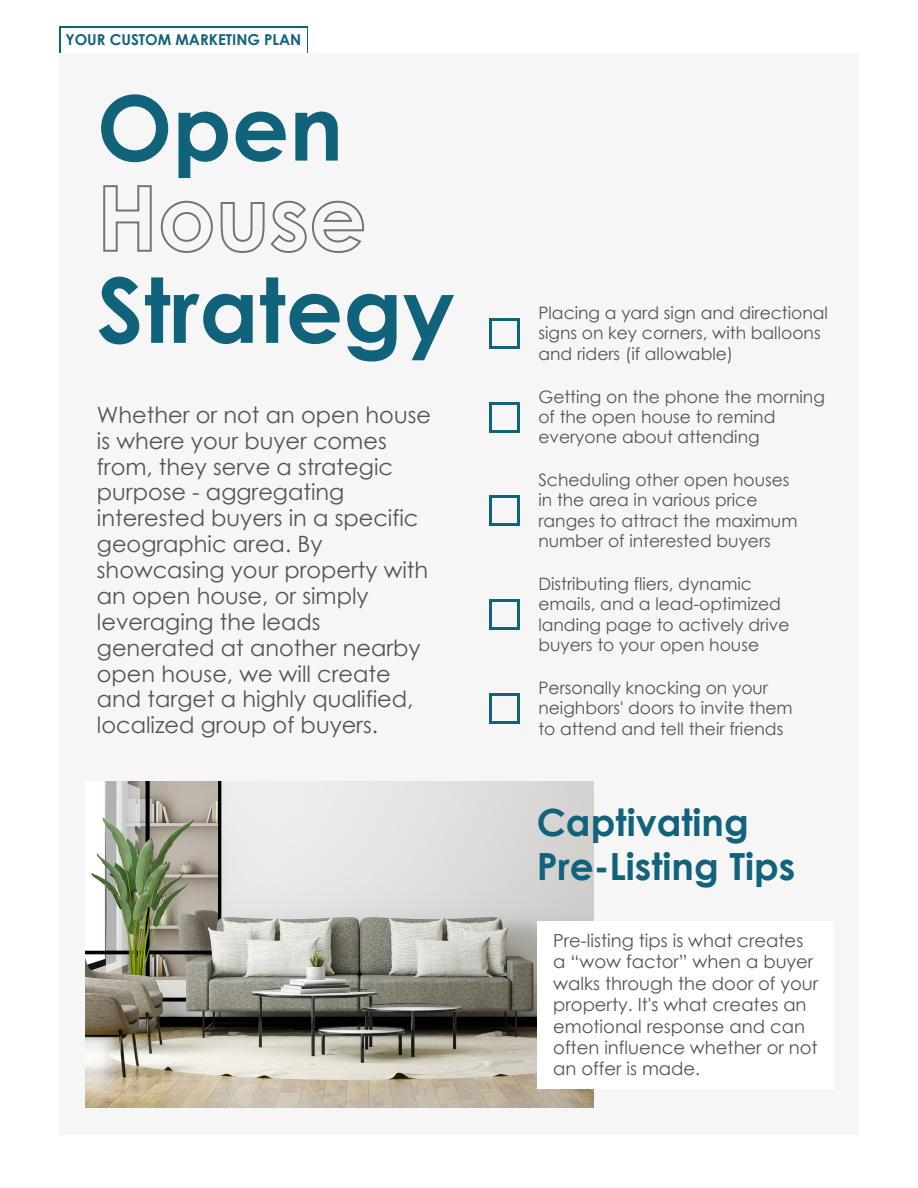
<style>
.page{position:relative;width:918px;height:1188px;background:#fff}
.page>*{position:absolute;margin:0;border:0;box-sizing:border-box;transform-origin:0 0}
.t1{font:700 89.85px/182.2px "Century Gothic";color:#11627b}
.t2{font:700 37.5px/43.8px "Century Gothic";color:#11627b}
.t3{font:22.5px/25.8px "Century Gothic";color:#545454}
.t4{font:18px/21.3px "Century Gothic";color:#545454}
.t5{font:17.1px/20.4px "Century Gothic";color:#545454}
.t6{font:700 15px "Century Gothic";color:#11627b}
</style>
<div class="page">
<div style="left:59px;top:26px;width:249px;height:28px;background:#11627b"></div>
<div style="left:61px;top:28px;width:245px;height:27px;background:#fff"></div>
<div style="left:59px;top:53px;width:799px;height:1082px;background:#f6f6f6"></div>
<div style="left:489px;top:318px;width:31px;height:31px;background:#11627b"></div>
<div style="left:492px;top:321px;width:25px;height:25px;background:#f6f6f6"></div>
<div style="left:489px;top:402px;width:31px;height:30px;background:#11627b"></div>
<div style="left:492px;top:405px;width:25px;height:24px;background:#f6f6f6"></div>
<div style="left:489px;top:496px;width:31px;height:30px;background:#11627b"></div>
<div style="left:492px;top:498px;width:25px;height:25px;background:#f6f6f6"></div>
<div style="left:489px;top:599px;width:31px;height:31px;background:#11627b"></div>
<div style="left:492px;top:602px;width:25px;height:25px;background:#f6f6f6"></div>
<div style="left:489px;top:693px;width:31px;height:30px;background:#11627b"></div>
<div style="left:492px;top:696px;width:25px;height:25px;background:#f6f6f6"></div>
<img style="left:86px;top:782px;width:507px;height:326px">
<div style="left:537px;top:921px;width:297px;height:168px;background:#fff"></div>
<svg style="left:103px;top:185px;width:261px;height:68px"></svg>
<p class="t6" style="left:65px;top:30px;width:237px">YOUR CUSTOM MARKETING PLAN</p>
<h1 class="t1" style="left:97px;top:34px;width:359px">Open<br>Strategy</h1>
<p class="t3" style="left:97px;top:401px;width:336px">Whether or not an open house is where your buyer comes from, they serve a strategic purpose - aggregating interested buyers in a specific geographic area. By showcasing your property with an open house, or simply leveraging the leads generated at another nearby open house, we will create and target a highly qualified, localized group of buyers.</p>
<p class="t5" style="left:538px;top:302px;width:291px">Placing a yard sign and directional signs on key corners, with balloons and riders (if allowable)</p>
<p class="t5" style="left:538px;top:386px;width:288px">Getting on the phone the morning of the open house to remind everyone about attending</p>
<p class="t5" style="left:538px;top:469px;width:261px">Scheduling other open houses in the area in various price ranges to attract the maximum number of interested buyers</p>
<p class="t5" style="left:538px;top:573px;width:253px">Distributing fliers, dynamic emails, and a lead-optimized landing page to actively drive buyers to your open house</p>
<p class="t5" style="left:538px;top:677px;width:256px">Personally knocking on your neighbors' doors to invite them to attend and tell their friends</p>
<h2 class="t2" style="left:537px;top:800px;width:260px">Captivating<br>Pre-Listing Tips</h2>
<p class="t4" style="left:553px;top:929px;width:267px">Pre-listing tips is what creates a “wow factor” when a buyer walks through the door of your property. It's what creates an emotional response and can often influence whether or not an offer is made.</p>
</div>
